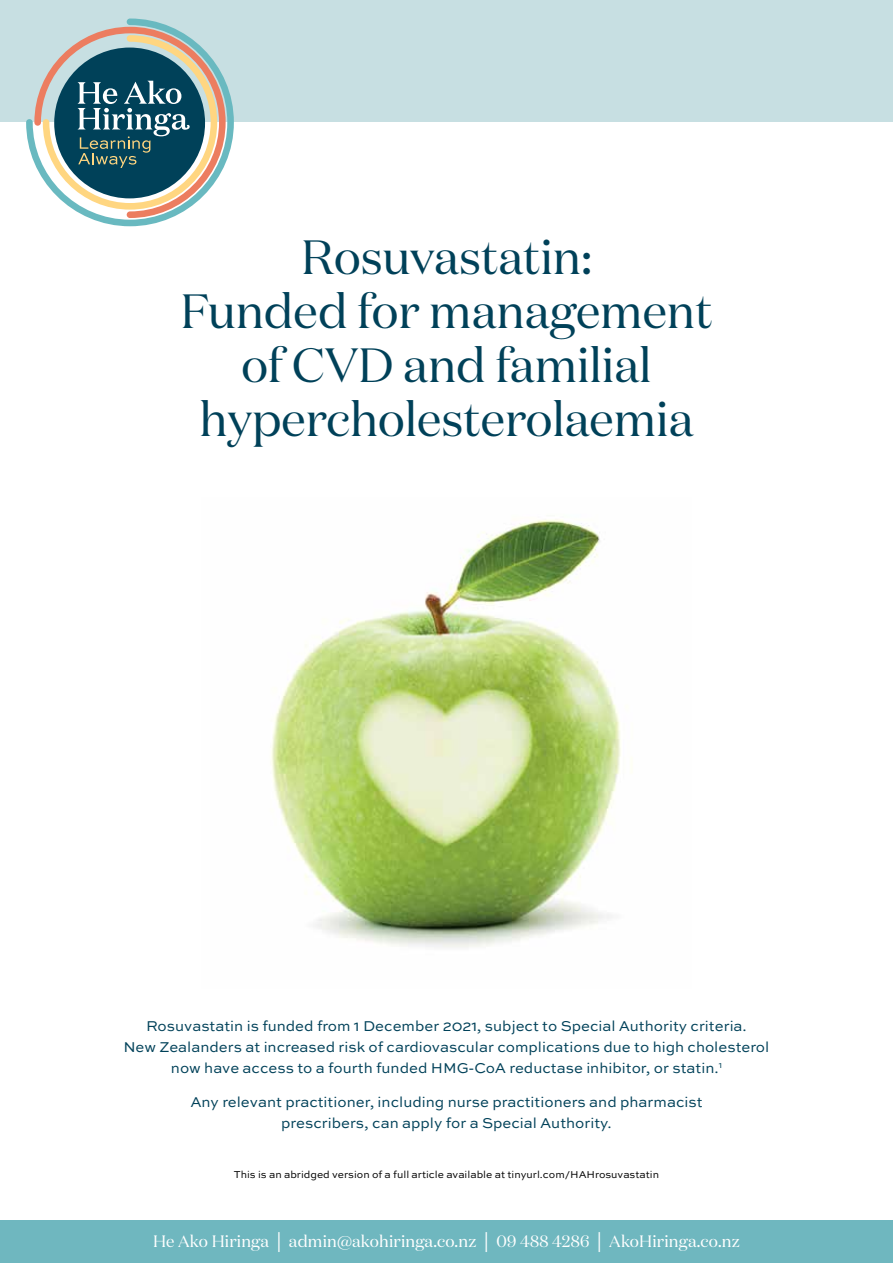
<style>
.page{position:relative;width:893px;height:1263px;background:#fff}
.page>*{position:absolute;margin:0;border:0;box-sizing:border-box;transform-origin:0 0}
.t1{font:48px/54px "Domaine Display";color:#004159;text-align:center}
.t2{font:16.5px "Domaine Display";letter-spacing:.01em;color:#fff}
.t3{font:15px/21px "Sweet Sans Pro";color:#004159;text-align:center}
.t4{font:10.5px "Sweet Sans Pro";color:#000}
.s1{font-family:"Sweet Sans Pro"}
</style>
<div class="page">
<div style="left:0;top:0;width:893px;height:121px;background:#c7dfe2"></div>
<svg style="left:26px;top:19px;width:208px;height:207px"></svg>
<div style="left:0;top:1220px;width:893px;height:43px;background:#6fb7bf"></div>
<img style="left:271px;top:519px;width:350px;height:429px">
<h1 class="t1" style="left:180px;top:230px;width:534px">Rosuvastatin:<br>Funded for management of CVD and familial hypercholesterolaemia</h1>
<p class="t3" style="left:124px;top:1015px;width:647px">Rosuvastatin is funded from 1 December 2021, subject to Special Authority criteria.<br>New Zealanders at increased risk of cardiovascular complications due to high cholesterol now have access to a fourth funded HMG-CoA reductase inhibitor, or statin.<sup>1</sup></p>
<p class="t3" style="left:190px;top:1090px;width:514px">Any relevant practitioner, including nurse practitioners and pharmacist prescribers, can apply for a Special Authority.</p>
<p class="t4" style="left:234px;top:1167px;width:427px">This is an abridged version of a full article available at tinyurl.com/HAHrosuvastatin</p>
<p class="t2" style="left:153px;top:1231px;width:588px">He Ako Hiringa <span class="s1">|</span> admin@akohiringa.co.nz <span class="s1">|</span> 09 488 4286 <span class="s1">|</span> AkoHiringa.co.nz</p>
</div>
